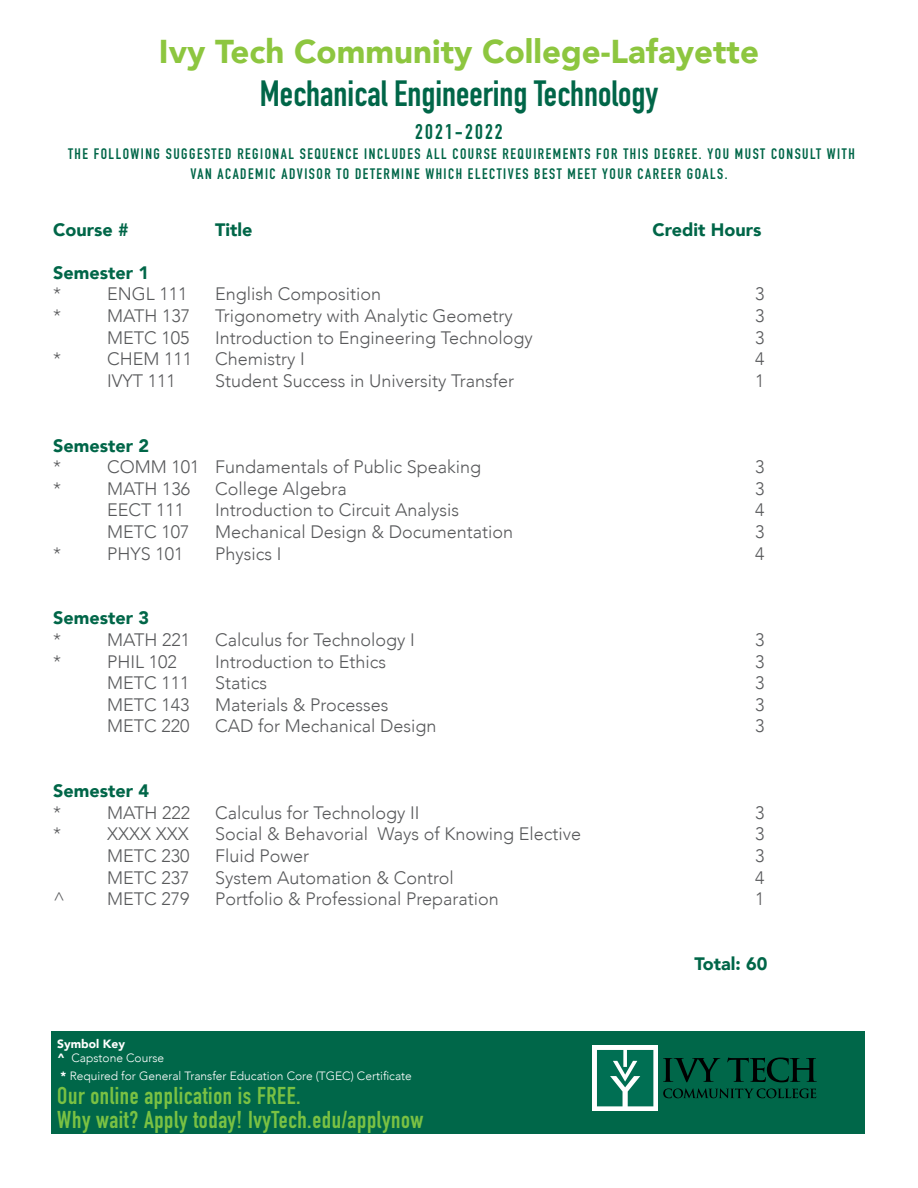
<style>
.page{position:relative;width:918px;height:1188px;background:#fff}
.page>*{position:absolute;margin:0;border:0;box-sizing:border-box;transform-origin:0 0}
.t1{font:36px "DIN Engschrift Std";color:#006648}
.t2{font:900 33px "Avenir";color:#8dc63f}
.t3{font:24px/24px "DIN Engschrift Std";letter-spacing:.025em;color:#7ac143}
.t4{font:21px "DIN Engschrift Std";letter-spacing:.1em;color:#006648}
.t5{font:300 18px "Avenir";color:#58595b}
.t6{font:900 18px "Avenir";color:#006648}
.t7{font:15px/19.8px "DIN Engschrift Std";letter-spacing:.1em;color:#006648;text-align:center}
.t8{font:300 12px/14.4px "Avenir";color:#fff}
.s1{font-weight:900}
</style>
<div class="page">
<div style="left:51px;top:1031px;width:813px;height:103px;background:#006749"></div>
<div style="left:592px;top:1045px;width:66px;height:66px;background:#fff"></div>
<svg style="left:597px;top:1050px;width:56px;height:56px;background:#25836b"></svg>
<svg style="left:663px;top:1088px;width:153px;height:10px"></svg>
<svg style="left:663px;top:1058px;width:57px;height:24px"></svg>
<svg style="left:727px;top:1058px;width:90px;height:24px"></svg>
<h2 class="t2" style="left:159px;top:23px;width:602px">Ivy Tech Community College-Lafayette</h2>
<h1 class="t1" style="left:260px;top:73px;width:400px">Mechanical Engineering Technology</h1>
<p class="t4" style="left:415px;top:119px;width:89px">2021-2022</p>
<p class="t7" style="left:68px;top:144px;width:788px">THE FOLLOWING SUGGESTED REGIONAL SEQUENCE INCLUDES ALL COURSE REQUIREMENTS FOR THIS DEGREE. YOU MUST CONSULT WITH<br>VAN ACADEMIC ADVISOR TO DETERMINE WHICH ELECTIVES BEST MEET YOUR CAREER GOALS.</p>
<p class="t6" style="left:53px;top:214px;width:77px">Course #</p>
<p class="t6" style="left:215px;top:214px;width:39px">Title</p>
<p class="t6" style="left:652px;top:214px;width:110px">Credit Hours</p>
<p class="t6" style="left:53px;top:257px;width:97px">Semester 1</p>
<p class="t5" style="left:53px;top:284px;width:9px">*</p>
<p class="t5" style="left:107px;top:284px;width:82px">ENGL 111</p>
<p class="t5" style="left:215px;top:284px;width:168px">English Composition</p>
<p class="t5" style="left:755px;top:284px;width:11px">3</p>
<p class="t5" style="left:53px;top:305px;width:9px">*</p>
<p class="t5" style="left:107px;top:305px;width:85px">MATH 137</p>
<p class="t5" style="left:215px;top:305px;width:299px">Trigonometry with Analytic Geometry</p>
<p class="t5" style="left:755px;top:305px;width:11px">3</p>
<p class="t5" style="left:107px;top:327px;width:84px">METC 105</p>
<p class="t5" style="left:215px;top:327px;width:319px">Introduction to Engineering Technology</p>
<p class="t5" style="left:755px;top:327px;width:11px">3</p>
<p class="t5" style="left:53px;top:348px;width:9px">*</p>
<p class="t5" style="left:107px;top:348px;width:87px">CHEM 111</p>
<p class="t5" style="left:215px;top:348px;width:91px">Chemistry I</p>
<p class="t5" style="left:755px;top:348px;width:11px">4</p>
<p class="t5" style="left:107px;top:370px;width:70px">IVYT 111</p>
<p class="t5" style="left:215px;top:370px;width:301px">Student Success in University Transfer</p>
<p class="t5" style="left:755px;top:370px;width:11px">1</p>
<p class="t6" style="left:53px;top:430px;width:97px">Semester 2</p>
<p class="t5" style="left:53px;top:456px;width:9px">*</p>
<p class="t5" style="left:107px;top:456px;width:376px">COMM 101 Fundamentals of Public Speaking</p>
<p class="t5" style="left:755px;top:456px;width:11px">3</p>
<p class="t5" style="left:53px;top:478px;width:9px">*</p>
<p class="t5" style="left:107px;top:478px;width:85px">MATH 136</p>
<p class="t5" style="left:215px;top:478px;width:133px">College Algebra</p>
<p class="t5" style="left:755px;top:478px;width:11px">3</p>
<p class="t5" style="left:107px;top:500px;width:79px">EECT 111</p>
<p class="t5" style="left:215px;top:500px;width:246px">Introduction to Circuit Analysis</p>
<p class="t5" style="left:755px;top:500px;width:11px">4</p>
<p class="t5" style="left:107px;top:521px;width:84px">METC 107</p>
<p class="t5" style="left:215px;top:521px;width:300px">Mechanical Design &amp; Documentation</p>
<p class="t5" style="left:755px;top:521px;width:11px">3</p>
<p class="t5" style="left:53px;top:543px;width:9px">*</p>
<p class="t5" style="left:107px;top:543px;width:78px">PHYS 101</p>
<p class="t5" style="left:215px;top:543px;width:68px">Physics I</p>
<p class="t5" style="left:755px;top:543px;width:11px">4</p>
<p class="t6" style="left:53px;top:603px;width:97px">Semester 3</p>
<p class="t5" style="left:53px;top:629px;width:9px">*</p>
<p class="t5" style="left:107px;top:629px;width:85px">MATH 221</p>
<p class="t5" style="left:215px;top:629px;width:201px">Calculus for Technology I</p>
<p class="t5" style="left:755px;top:629px;width:11px">3</p>
<p class="t5" style="left:53px;top:651px;width:9px">*</p>
<p class="t5" style="left:107px;top:651px;width:71px">PHIL 102</p>
<p class="t5" style="left:215px;top:651px;width:173px">Introduction to Ethics</p>
<p class="t5" style="left:755px;top:651px;width:11px">3</p>
<p class="t5" style="left:107px;top:672px;width:84px">METC 111</p>
<p class="t5" style="left:215px;top:672px;width:54px">Statics</p>
<p class="t5" style="left:755px;top:672px;width:11px">3</p>
<p class="t5" style="left:107px;top:694px;width:84px">METC 143</p>
<p class="t5" style="left:215px;top:694px;width:175px">Materials &amp; Processes</p>
<p class="t5" style="left:755px;top:694px;width:11px">3</p>
<p class="t5" style="left:107px;top:716px;width:84px">METC 220</p>
<p class="t5" style="left:215px;top:716px;width:223px">CAD for Mechanical Design</p>
<p class="t5" style="left:755px;top:716px;width:11px">3</p>
<p class="t6" style="left:53px;top:776px;width:97px">Semester 4</p>
<p class="t5" style="left:53px;top:802px;width:9px">*</p>
<p class="t5" style="left:107px;top:802px;width:85px">MATH 222</p>
<p class="t5" style="left:215px;top:802px;width:206px">Calculus for Technology II</p>
<p class="t5" style="left:755px;top:802px;width:11px">3</p>
<p class="t5" style="left:53px;top:824px;width:9px">*</p>
<p class="t5" style="left:107px;top:824px;width:83px">XXXX XXX</p>
<p class="t5" style="left:215px;top:824px;width:368px">Social &amp; Behavorial Ways of Knowing Elective</p>
<p class="t5" style="left:755px;top:824px;width:11px">3</p>
<p class="t5" style="left:107px;top:845px;width:84px">METC 230</p>
<p class="t5" style="left:215px;top:845px;width:96px">Fluid Power</p>
<p class="t5" style="left:755px;top:845px;width:11px">3</p>
<p class="t5" style="left:107px;top:867px;width:84px">METC 237</p>
<p class="t5" style="left:215px;top:867px;width:240px">System Automation &amp; Control</p>
<p class="t5" style="left:755px;top:867px;width:11px">4</p>
<p class="t5" style="left:53px;top:888px;width:13px">^</p>
<p class="t5" style="left:107px;top:888px;width:84px">METC 279</p>
<p class="t5" style="left:215px;top:888px;width:285px">Portfolio &amp; Professional Preparation</p>
<p class="t5" style="left:755px;top:888px;width:11px">1</p>
<p class="t8" style="left:57px;top:1037px;width:108px"><span class="s1">Symbol Key<br>^</span> Capstone Course</p>
<p class="t8" style="left:60px;top:1069px;width:353px"><span class="s1">*</span> Required for General Transfer Education Core (TGEC) Certificate</p>
<h3 class="t3" style="left:57px;top:1084px;width:368px">Our online application is FREE.<br>Why wait? Apply today! IvyTech.edu/applynow</h3>
<p class="t6" style="left:694px;top:948px;width:74px">Total: 60</p>
</div>
